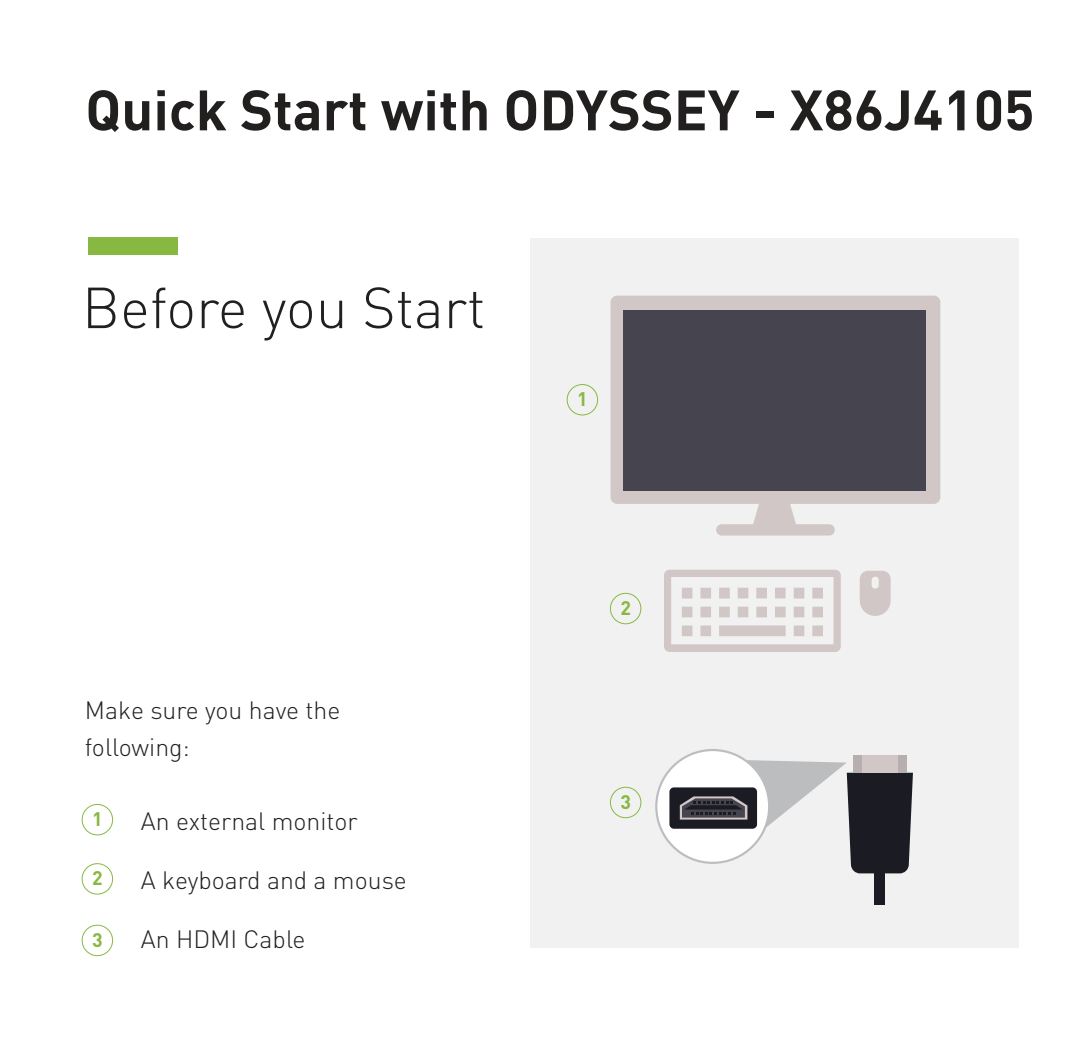
<style>
.page{position:relative;width:1092px;height:1042px;background:#fff}
.page>*{position:absolute;margin:0;border:0;box-sizing:border-box;transform-origin:0 0}
.t1{font:300 57.05px "DIN Pro";color:#221f1f}
.t2{font:700 56px "DIN Pro";color:#221f1f}
.t3{font:300 24.85px/37.8px "DIN Pro";color:#221f1f}
.t4{font:700 19.6px "DIN Pro";color:#87b942}
</style>
<div class="page">
<div style="left:530px;top:239px;width:488px;height:709px;background:#f1f1f2"></div>
<div style="left:88px;top:237px;width:89px;height:18px;background:#87b942"></div>
<div style="left:874px;top:855px;width:11px;height:49px;background:#1b1c23"></div>
<div style="left:853px;top:755px;width:53px;height:18px;background:#d2c7c7"></div>
<div style="left:853px;top:755px;width:8px;height:18px;background:#b6aeaf"></div>
<div style="left:898px;top:755px;width:8px;height:18px;background:#b6aeaf"></div>
<svg style="left:656px;top:750px;width:113px;height:113px"></svg>
<div style="left:669px;top:787px;width:88px;height:42px;background:#1b1c23;border-radius:4px"></div>
<svg style="left:679px;top:760px;width:233px;height:113px"></svg>
<div style="left:610px;top:296px;width:330px;height:208px;background:#d2c7c7;border-radius:7px"></div>
<div style="left:623px;top:310px;width:302px;height:180px;background:#46444f"></div>
<svg style="left:753px;top:504px;width:43px;height:20px"></svg>
<div style="left:716px;top:524px;width:118px;height:11px;background:#d2c7c7;border-radius:6px"></div>
<svg style="left:664px;top:570px;width:176px;height:82px"></svg>
<svg style="left:859px;top:571px;width:31px;height:45px"></svg>
<div style="left:82px;top:804px;width:31px;height:31px;border:1px solid #87b942;border-radius:50%"></div>
<div style="left:566px;top:384px;width:32px;height:31px;border:1px solid #87b942;border-radius:50%"></div>
<div style="left:82px;top:863px;width:31px;height:31px;border:1px solid #87b942;border-radius:50%"></div>
<div style="left:610px;top:593px;width:31px;height:31px;border:1px solid #87b942;border-radius:50%"></div>
<div style="left:610px;top:787px;width:31px;height:31px;border:1px solid #87b942;border-radius:50%"></div>
<div style="left:82px;top:924px;width:31px;height:32px;border:1px solid #87b942;border-radius:50%"></div>
<h2 class="t2" style="left:85px;top:90px;width:950px">Quick Start with ODYSSEY - X86J4105</h2>
<h1 class="t1" style="left:82px;top:282px;width:405px">Before you Start</h1>
<p class="t3" style="left:85px;top:692px;width:257px">Make sure you have the following:</p>
<p class="t4" style="left:92px;top:811px;width:12px">1</p>
<p class="t4" style="left:92px;top:871px;width:12px">2</p>
<p class="t4" style="left:92px;top:932px;width:12px">3</p>
<p class="t3" style="left:141px;top:804px;width:218px">An external monitor</p>
<p class="t3" style="left:141px;top:863px;width:267px">A keyboard and a mouse</p>
<p class="t3" style="left:141px;top:921px;width:166px">An HDMI Cable</p>
<p class="t4" style="left:577px;top:392px;width:12px">1</p>
<p class="t4" style="left:620px;top:600px;width:12px">2</p>
<p class="t4" style="left:620px;top:794px;width:12px">3</p>
</div>
